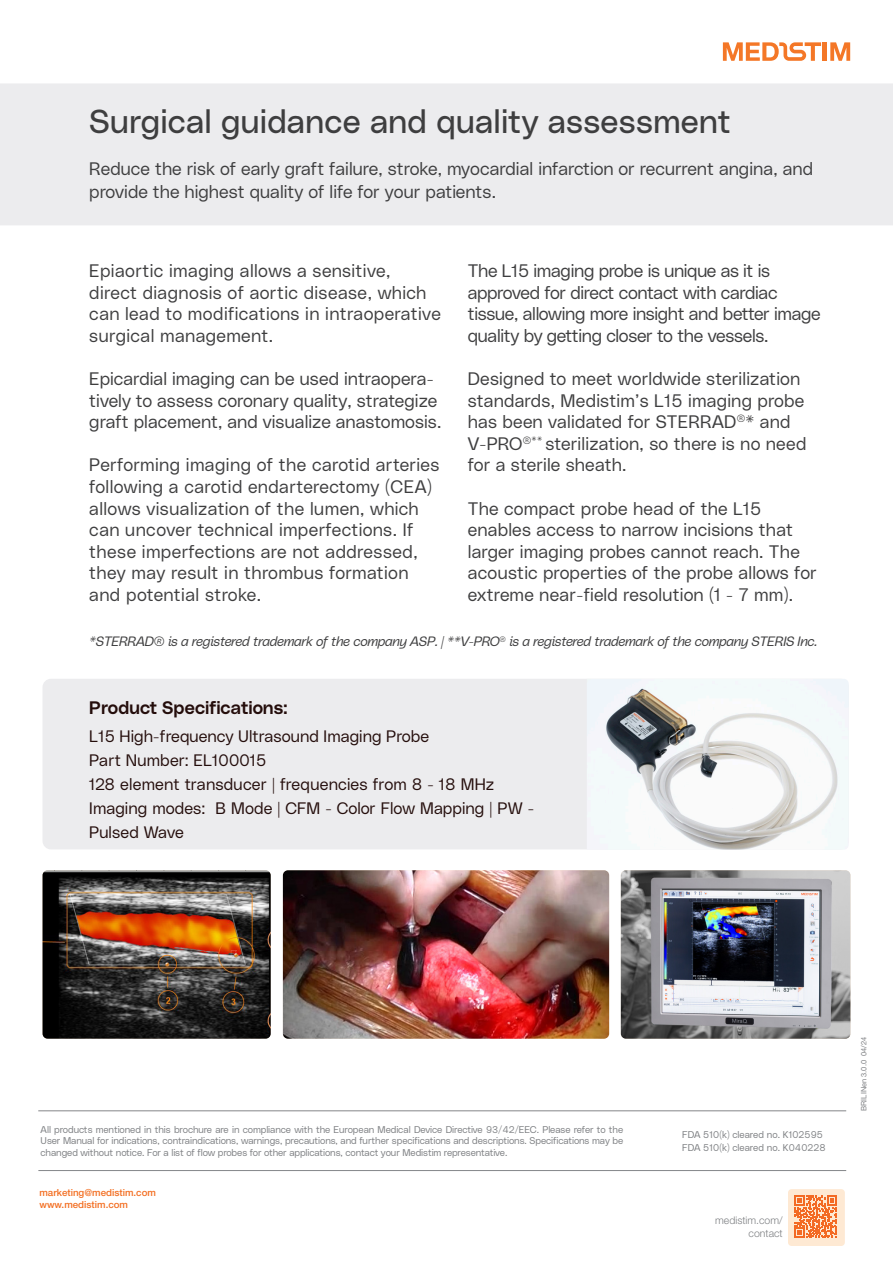
<style>
.page{position:relative;width:893px;height:1263px;background:#fff}
.page>*{position:absolute;margin:0;border:0;box-sizing:border-box;transform-origin:0 0}
.Headline_explain{font:33px "Poly Sans Neutral";color:#3e3e3f}
.Body_text{font:18px/21.6px "Poly Sans Slim";letter-spacing:.01em;color:#3e3e3f}
.Body_text-2{font:18px/21.6px "Poly Sans Slim";letter-spacing:-.02em;color:#3e3e3f}
.Table_text{font:18px "Poly Sans Median";color:#240d0b}
.Table_headline_grey{font:16.5px/24px "Poly Sans Slim";letter-spacing:.01em;color:#240d0b}
.Table_text-2{font:16.5px "Poly Sans Slim";letter-spacing:.01em;color:#240d0b}
.Manual_text___FDA{font:italic 13.5px "Poly Sans Slim";letter-spacing:-.02em;color:#3e3e3f}
.t1{font:300 10.5px/12.6px "Helvetica Neue LT Pro";color:#7e8083;text-align:right}
.t2{font:9.75px/11.7px "Poly Sans Slim";letter-spacing:-.005em;color:#7e8083;text-align:justify}
.t3{font:500 9.75px/12px "Helvetica Neue LT Pro";color:#f36e21}
.t4{font:7.5px "Helvetica Neue LT Pro";color:#808285}
</style>
<div class="page">
<hr style="left:823px;top:42px;width:4px;height:19px;background:#f47727">
<svg style="left:830px;top:42px;width:20px;height:19px"></svg>
<svg style="left:723px;top:42px;width:98px;height:19px"></svg>
<hr style="left:38px;top:1170px;width:808px;height:1px;background:#848689">
<hr style="left:38px;top:1110px;width:808px;height:1px;background:#848689">
<div style="left:788px;top:1189px;width:57px;height:57px;background:#fee9d3;border-radius:4px"></div>
<svg style="left:795px;top:1195px;width:42px;height:43px"></svg>
<div style="left:0;top:83px;width:893px;height:142px;background:#ececee"></div>
<img style="left:283px;top:870px;width:326px;height:169px">
<img style="left:43px;top:870px;width:228px;height:169px">
<img style="left:621px;top:870px;width:229px;height:169px">
<div style="left:43px;top:679px;width:806px;height:170px;background:#ececee;border-radius:8px"></div>
<img style="left:587px;top:679px;width:262px;height:171px">
<p class="Headline_explain" style="left:89px;top:96px;width:643px">Surgical guidance and quality assessment</p>
<p class="Body_text" style="left:89px;top:156px;width:725px;line-height:22.5px">Reduce the risk of early graft failure, stroke, myocardial infarction or recurrent angina, and provide the highest quality of life for your patients.</p>
<p class="Body_text" style="left:89px;top:259px;width:353px">Epiaortic imaging allows a sensitive, direct diagnosis of aortic disease, which can lead to modifications in intraoperative surgical management.</p>
<p class="Body_text" style="left:89px;top:367px;width:354px">Epicardial imaging can be used intraopera&shy;tively to assess coronary quality, strategize graft placement, and visualize anastomosis.</p>
<p class="Body_text" style="left:89px;top:453px;width:352px">Performing imaging of the carotid arteries following a carotid endarterectomy (CEA) allows visualization of the lumen, which can uncover technical imperfections. If these imperfections are not addressed, they may result in thrombus formation and potential stroke.</p>
<p class="Body_text-2" style="left:468px;top:259px;width:354px">The L15 imaging probe is unique as it is approved for direct contact with cardiac tissue, allowing more insight and better image quality by getting closer to the vessels.</p>
<p class="Body_text" style="left:468px;top:367px;width:340px">Designed to meet worldwide sterilization standards, Medistim’s L15 imaging probe has been validated for STERRAD<sup>®</sup>* and V-PRO<sup>®**</sup> sterilization, so there is no need for a sterile sheath.</p>
<p class="Body_text" style="left:468px;top:496px;width:351px">The compact probe head of the L15 enables access to narrow incisions that larger imaging probes cannot reach. The acoustic properties of the probe allows for extreme near-field resolution (1 - 7 mm).</p>
<p class="Manual_text___FDA" style="left:89px;top:631px;width:730px">*STERRAD® is a registered trademark of the company ASP. | **V-PRO<sup>®</sup> is a registered trademark of the company STERIS Inc.</p>
<p class="Table_text" style="left:89px;top:693px;width:200px">Product Specifications:</p>
<p class="Table_text-2" style="left:89px;top:724px;width:341px">L15 High-frequency Ultrasound Imaging Probe</p>
<p class="Table_text-2" style="left:89px;top:748px;width:179px">Part Number: EL100015</p>
<p class="Table_headline_grey" style="left:89px;top:771px;width:407px">128 element transducer | frequencies from 8 - 18 MHz</p>
<p class="Table_headline_grey" style="left:89px;top:795px;width:446px">Imaging modes: B Mode | CFM - Color Flow Mapping | PW -<br>Pulsed Wave</p>
<p class="t2" style="left:41px;top:1123px;width:584px">All products mentioned in this brochure are in compliance with the European Medical Device Directive 93/42/EEC. Please refer to the User Manual for indications, contraindications, warnings, precautions, and further specifications and descriptions. Specifications may be changed without notice. For a list of flow probes for other applications, contact your Medistim representative.</p>
<p class="t2" style="left:682px;top:1127px;width:145px;line-height:13.2px">FDA 510(k) cleared no. K102595<br>FDA 510(k) cleared no. K040228</p>
<p class="t3" style="left:39px;top:1186px;width:118px">marketing@medistim.com www.medistim.com</p>
<p class="t1" style="left:715px;top:1214px;width:69px">medistim.com/ contact</p>
<p class="t4" style="left:859px;top:1111px;width:76px;rotate:-90deg">BRILINen 3.0.0 04/24</p>
</div>
